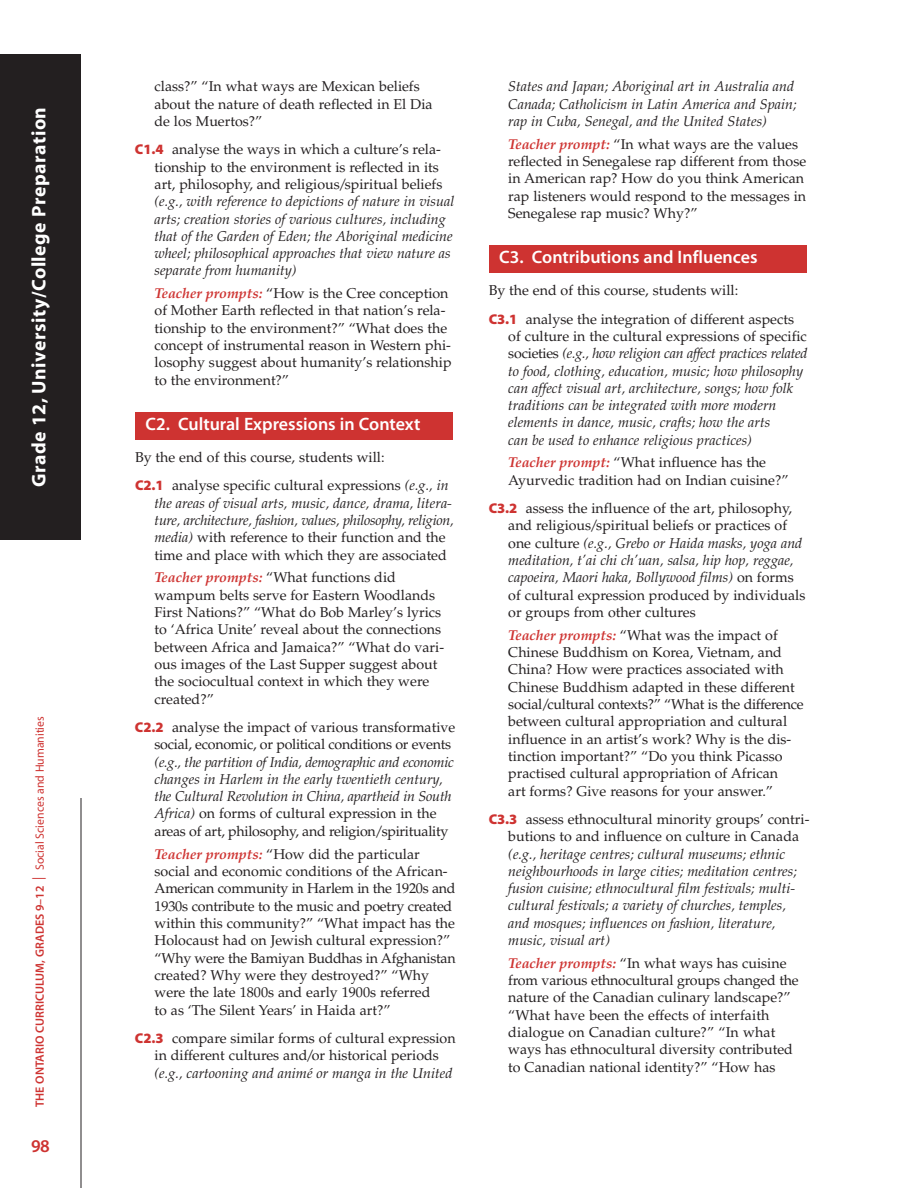
<style>
.page{position:relative;width:918px;height:1188px;background:#fff}
.page>*{position:absolute;margin:0;border:0;box-sizing:border-box;transform-origin:0 0}
.t1{font:700 19.65px "Myriad";letter-spacing:.03em;color:#fff}
.t2{font:600 18px "Myriad Pro";color:#fff}
.t3{font:600 18px "Myriad Pro";color:#ce3331}
.t4{font:14.25px/17.4px "Palatino";color:#231f20}
.t5{font:italic 14.25px/17.2px "Palatino";color:#231f20}
.t6{font:italic 14.25px/17.2px "Palatino";letter-spacing:-.02em;color:#231f20}
.t7{font:14.25px/17.4px "Palatino";letter-spacing:-.02em;color:#231f20;text-align:right}
.t8{font:600 12px "Myriad Pro";color:#ce3331}
.s1{font-family:"Myriad";font-weight:400;font-size:13.5px}
.s2{font-family:"Myriad";font-weight:400}
.s3{font-family:"Myriad Pro";font-weight:900;color:#ce3331}
.s4{font-weight:700;font-style:italic;color:#ce3331}
.s5{font-style:italic}
.s6{font-style:normal}
</style>
<div class="page">
<hr style="left:81px;top:798px;width:1px;height:390px;background:#231f20">
<div style="left:0;top:54px;width:81px;height:486px;background:#231f20"></div>
<div style="left:135px;top:412px;width:318px;height:27px;background:#ce3331"></div>
<div style="left:489px;top:245px;width:318px;height:27px;background:#ce3331"></div>
<h1 class="t1" style="left:29px;top:487px;width:381px;rotate:-90deg">Grade 12, University/College Preparation</h1>
<p class="t8" style="left:32px;top:1107px;width:392px;rotate:-90deg">THE ONTARIO CURRICULUM, GRADES 9–12 <span class="s1">|</span> <span class="s2">Social Sciences and Humanities</span></p>
<p class="t3" style="left:31px;top:1135px;width:20px">98</p>
<p class="t4" style="left:155px;top:78px;width:280px">class?” “In what ways are Mexican beliefs about the nature of death reflected in El Dia de los Muertos?”</p>
<p class="t4" style="left:155px;top:141px;width:289px;text-indent:-20px"><span class="s3">C1.4</span> analyse the ways in which a culture’s rela&shy;tionship to the environment is reflected in its art, philosophy, and religious/spiritual beliefs</p>
<p class="t5" style="left:155px;top:193px;width:301px">(e.g., with reference to depictions of nature in visual arts; creation stories of various cultures, including that of the Garden of Eden; the Aboriginal medicine wheel; philosophical approaches that view nature as separate from humanity)</p>
<p class="t4" style="left:155px;top:285px;width:299px"><span class="s4">Teacher prompts:</span> “How is the Cree conception of Mother Earth reflected in that nation’s rela&shy;tionship to the environment?” “What does the concept of instrumental reason in Western phi&shy;losophy suggest about humanity’s relationship to the environment?”</p>
<p class="t2" style="left:146px;top:413px;width:276px">C2. Cultural Expressions in Context</p>
<p class="t4" style="left:135px;top:443px;width:315px;line-height:28.3px">By the end of this course, students will:<br><span class="s3">C2.1</span> analyse specific cultural expressions <span class="s5">(e.g., in</span></p>
<p class="t6" style="left:155px;top:495px;width:301px">the areas of visual arts, music, dance, drama, litera&shy;ture, architecture, fashion, values, philosophy, religion, media) <span class="s6">with reference to their function and the time and place with which they are associated</span></p>
<p class="t4" style="left:155px;top:569px;width:291px"><span class="s4">Teacher prompts:</span> “What functions did wampum belts serve for Eastern Woodlands First Nations?” “What do Bob Marley’s lyrics to ‘Africa Unite’ reveal about the connections between Africa and Jamaica?” “What do vari&shy;ous images of the Last Supper suggest about the sociocultual context in which they were created?”</p>
<p class="t7" style="left:135px;top:719px;width:322px"><span class="s3">C2.2</span> analyse the impact of various transformative social, economic, or political conditions or events</p>
<p class="t5" style="left:155px;top:753px;width:301px">(e.g., the partition of India, demographic and economic changes in Harlem in the early twentieth century, the Cultural Revolution in China, apartheid in South Africa) <span class="s6">on forms of cultural expression in the areas of art, philosophy, and religion/spirituality</span></p>
<p class="t4" style="left:155px;top:845px;width:303px"><span class="s4">Teacher prompts:</span> “How did the particular social and economic conditions of the African-American community in Harlem in the 1920s and 1930s contribute to the music and poetry created within this community?” “What impact has the Holocaust had on Jewish cultural expression?” “Why were the Bamiyan Buddhas in Afghanistan created? Why were they destroyed?” “Why were the late 1800s and early 1900s referred<br>to as ‘The Silent Years’ in Haida art?”</p>
<p class="t4" style="left:135px;top:1030px;width:322px;text-align:center"><span class="s3">C2.3</span> compare similar forms of cultural expression in different cultures and/or historical periods</p>
<p class="t5" style="left:155px;top:1064px;width:299px">(e.g., cartooning and animé or manga in the United</p>
<p class="t5" style="left:508px;top:78px;width:290px">States and Japan; Aboriginal art in Australia and<br>Canada; Catholicism in Latin America and Spain; rap in Cuba, Senegal, and the United States)</p>
<p class="t4" style="left:508px;top:135px;width:299px"><span class="s4">Teacher prompt:</span> “In what ways are the values reflected in Senegalese rap different from those in American rap? How do you think American rap listeners would respond to the messages in Senegalese rap music? Why?”</p>
<p class="t2" style="left:499px;top:246px;width:260px">C3. Contributions and Influences</p>
<p class="t4" style="left:489px;top:276px;width:307px;line-height:28.3px">By the end of this course, students will:<br><span class="s3">C3.1</span> analyse the integration of different aspects</p>
<p class="t5" style="left:508px;top:328px;width:301px"><span class="s6">of culture in the cultural expressions of specific societies</span> (e.g., how religion can affect practices related to food, clothing, education, music; how philosophy can affect visual art, architecture, songs; how folk traditions can be integrated with more modern elements in dance, music, crafts; how the arts<br>can be used to enhance religious practices)</p>
<p class="t4" style="left:508px;top:454px;width:282px"><span class="s4">Teacher prompt:</span> “What influence has the<br>Ayurvedic tradition had on Indian cuisine?”</p>
<p class="t4" style="left:508px;top:500px;width:299px;text-indent:-20px"><span class="s3">C3.2</span> assess the influence of the art, philosophy, and religious/spiritual beliefs or practices of one culture <span class="s5">(e.g., Grebo or Haida masks, yoga and meditation, t’ai chi ch’uan, salsa, hip hop, reggae, capoeira, Maori haka, Bollywood films)</span> on forms of cultural expression produced by individuals or groups from other cultures</p>
<p class="t4" style="left:508px;top:626px;width:297px"><span class="s4">Teacher prompts:</span> “What was the impact of Chinese Buddhism on Korea, Vietnam, and China? How were practices associated with Chinese Buddhism adapted in these different social/cultural contexts?” “What is the difference between cultural appropriation and cultural influence in an artist’s work? Why is the dis&shy;tinction important?” “Do you think Picasso practised cultural appropriation of African<br>art forms? Give reasons for your answer.”</p>
<p class="t4" style="left:508px;top:811px;width:303px;text-indent:-20px"><span class="s3">C3.3</span> assess ethnocultural minority groups’ contri&shy;butions to and influence on culture in Canada</p>
<p class="t5" style="left:508px;top:845px;width:290px">(e.g., heritage centres; cultural museums; ethnic neighbourhoods in large cities; meditation centres; fusion cuisine; ethnocultural film festivals; multi&shy;cultural festivals; a variety of churches, temples, and mosques; influences on fashion, literature, music, visual art)</p>
<p class="t4" style="left:508px;top:954px;width:292px"><span class="s4">Teacher prompts:</span> “In what ways has cuisine from various ethnocultural groups changed the nature of the Canadian culinary landscape?” “What have been the effects of interfaith dialogue on Canadian culture?” “In what ways has ethnocultural diversity contributed to Canadian national identity?” “How has</p>
</div>
